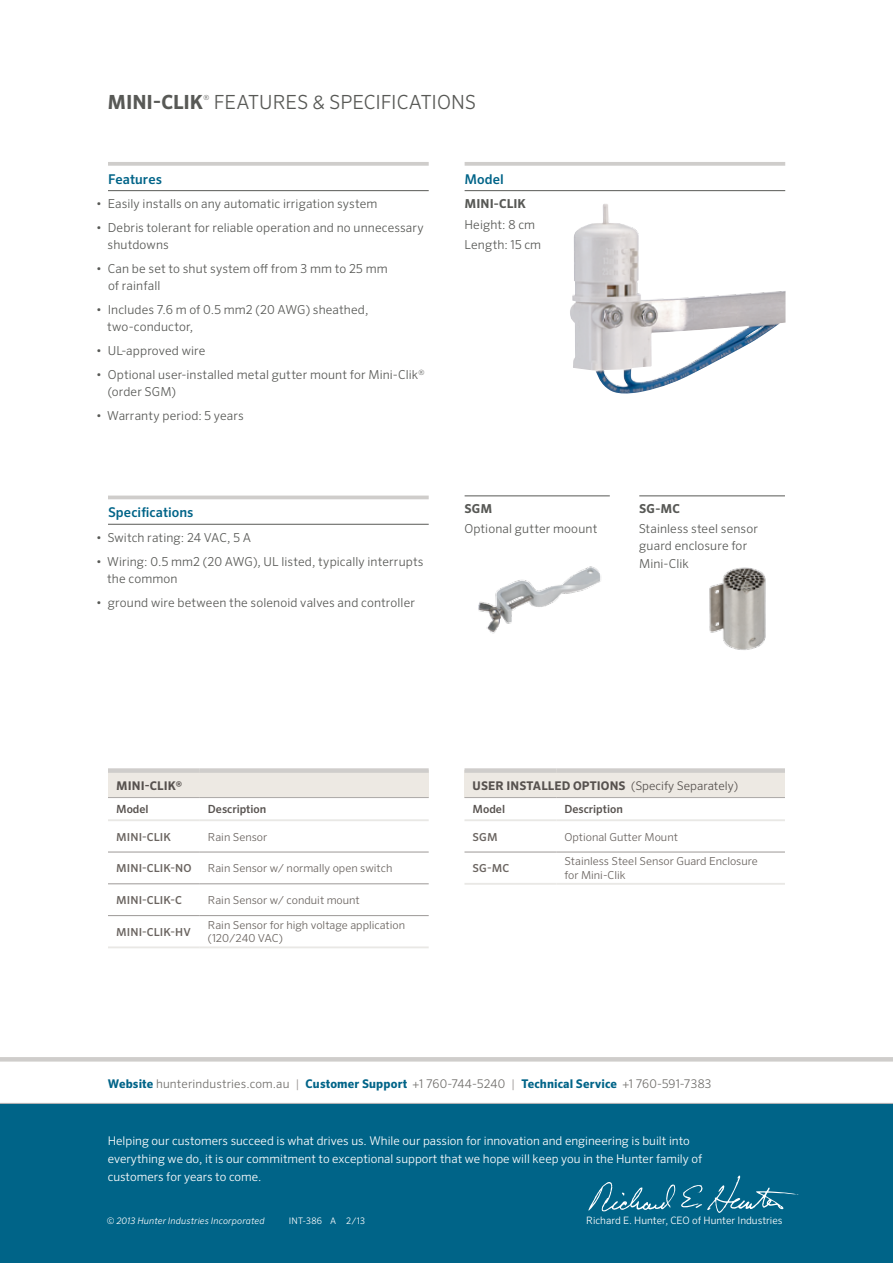
<style>
.page{position:relative;width:893px;height:1263px;background:#fff}
.page>*{position:absolute;margin:0;border:0;box-sizing:border-box;transform-origin:0 0}
.t1{font:300 19.5px "Sero Pro";color:#585956}
.t2{font:700 19.5px "Sero Pro";color:#585956}
.t3{font:500 13.5px "Sero Pro";letter-spacing:.005em;color:#006488}
.t4{font:300 12.3px/17.2px "Sero Pro";letter-spacing:.01em;color:#585956}
.t5{font:700 12.3px "Sero Pro";letter-spacing:.005em;color:#585956}
.t6{font:300 12px/18px "Sero Pro";color:#fff}
.t7{font:300 12px "Sero Pro";letter-spacing:.01em;color:#716f6c}
.t8{font:700 12px "Sero Pro";letter-spacing:.01em;color:#57524f}
.t9{font:500 11.25px "Sero Pro";color:#57524f}
.t10{font:300 10.95px/13.5px "Sero Pro";color:#6a6460}
.t11{font:500 10.95px "Sero Pro";letter-spacing:.01em;color:#6a6460}
.t12{font:300 10.2px "Sero Pro";color:#fff}
.t13{font:italic 300 9px "Sero Pro";letter-spacing:.02em;color:#fff}
.t14{font:300 9px "Sero Pro";letter-spacing:.025em;color:#fff}
.t15{font:300 7.05px "Sero Pro";color:#585956}
.s1{font-weight:300}
.s2{font-weight:700;color:#006488}
.s3{color:#9c9896}
</style>
<div class="page">
<hr style="left:0;top:1057px;width:893px;height:4px;background:#cfcdcb">
<div style="left:0;top:1103px;width:893px;height:160px;background:#006488"></div>
<svg style="left:588px;top:1175px;width:211px;height:38px"></svg>
<hr style="left:0;top:1103px;width:893px;height:1px;background:#a7a9ac">
<svg style="left:465px;top:162px;width:320px;height:4px"></svg>
<hr style="left:465px;top:190px;width:320px;height:1px;background:#585956">
<hr style="left:465px;top:496px;width:145px;height:1px;background:#585956">
<hr style="left:639px;top:496px;width:146px;height:1px;background:#585956">
<img style="left:570px;top:204px;width:215px;height:190px">
<svg style="left:108px;top:162px;width:321px;height:4px"></svg>
<hr style="left:108px;top:190px;width:321px;height:1px;background:#585956">
<hr style="left:108px;top:496px;width:321px;height:3px;background:#cfcdcb">
<hr style="left:108px;top:524px;width:321px;height:1px;background:#585956">
<img style="left:709px;top:567px;width:57px;height:83px">
<img style="left:478px;top:566px;width:123px;height:68px">
<div style="left:108px;top:770px;width:321px;height:27px;background:#ede9e3"></div>
<hr style="left:108px;top:797px;width:92px;height:1px;background:#aca9a7">
<hr style="left:200px;top:797px;width:229px;height:1px;background:#aca9a7">
<hr style="left:108px;top:852px;width:92px;height:1px;background:#9c9896">
<hr style="left:200px;top:852px;width:229px;height:1px;background:#9c9896">
<hr style="left:108px;top:915px;width:92px;height:1px;background:#9c9896">
<hr style="left:200px;top:915px;width:229px;height:1px;background:#9c9896">
<hr style="left:108px;top:946px;width:92px;height:2px;background:#e9e8e5">
<hr style="left:200px;top:946px;width:229px;height:2px;background:#e9e8e5">
<div style="left:108px;top:768px;width:92px;height:5px;background:#cfcdcb"></div>
<div style="left:200px;top:768px;width:229px;height:5px;background:#cfcdcb"></div>
<hr style="left:108px;top:819px;width:92px;height:2px;background:#e9e8e5">
<hr style="left:200px;top:819px;width:229px;height:2px;background:#e9e8e5">
<hr style="left:108px;top:883px;width:92px;height:1px;background:#9c9896">
<hr style="left:200px;top:883px;width:229px;height:1px;background:#9c9896">
<div style="left:464px;top:770px;width:321px;height:27px;background:#ede9e3"></div>
<hr style="left:464px;top:797px;width:92px;height:1px;background:#aca9a7">
<hr style="left:556px;top:797px;width:229px;height:1px;background:#aca9a7">
<div style="left:464px;top:768px;width:92px;height:5px;background:#cfcdcb"></div>
<div style="left:556px;top:768px;width:229px;height:5px;background:#cfcdcb"></div>
<hr style="left:464px;top:819px;width:92px;height:2px;background:#e9e8e5">
<hr style="left:556px;top:819px;width:229px;height:2px;background:#e9e8e5">
<hr style="left:464px;top:852px;width:92px;height:1px;background:#9c9896">
<hr style="left:556px;top:852px;width:229px;height:1px;background:#9c9896">
<hr style="left:464px;top:883px;width:92px;height:2px;background:#e9e8e5">
<hr style="left:556px;top:883px;width:229px;height:2px;background:#e9e8e5">
<h1 class="t2" style="left:107px;top:90px;width:97px">Mini-Clik</h1>
<p class="t15" style="left:204px;top:94px;width:7px">®</p>
<h1 class="t1" style="left:214px;top:90px;width:149px">FEATURES &amp; Specific</h1>
<h1 class="t1" style="left:409px;top:90px;width:66px">ations</h1>
<p class="t3" style="left:108px;top:171px;width:55px">Features</p>
<p class="t4" style="left:96px;top:195px;width:283px">• Easily installs on any automatic irrigation system</p>
<p class="t4" style="left:108px;top:219px;width:318px;text-indent:-11px">• Debris tolerant for reliable operation and no unnecessary shutdowns</p>
<p class="t4" style="left:108px;top:260px;width:281px;text-indent:-12px">• Can be set to shut system off from 3 mm to 25 mm of rainfall</p>
<p class="t4" style="left:107px;top:301px;width:263px;text-indent:-11px">• Includes 7.6 m of 0.5 mm2 (20 AWG) sheathed, two-conductor,</p>
<p class="t4" style="left:96px;top:342px;width:111px">• UL-approved wire</p>
<p class="t4" style="left:108px;top:366px;width:318px;text-indent:-12px">• Optional user-installed metal gutter mount for Mini-Clik<sup>® </sup>(order SGM)</p>
<p class="t4" style="left:96px;top:407px;width:149px">• Warranty period: 5 years</p>
<p class="t3" style="left:108px;top:504px;width:87px">Specifications</p>
<p class="t4" style="left:96px;top:529px;width:155px">• Switch rating: 24 VAC, 5 A</p>
<p class="t4" style="left:107px;top:553px;width:318px;text-indent:-11px">• Wiring: 0.5 mm2 (20 AWG), UL listed, typically interrupts the common</p>
<p class="t4" style="left:96px;top:594px;width:320px">• ground wire between the solenoid valves and controller</p>
<p class="t3" style="left:464px;top:171px;width:41px">Model</p>
<p class="t5" style="left:465px;top:197px;width:62px">MINI-CLIK</p>
<p class="t4" style="left:464px;top:214px;width:78px;line-height:20.5px">Height: 8 cm<br>Length: 15 cm</p>
<p class="t5" style="left:464px;top:501px;width:29px">SGM</p>
<p class="t4" style="left:464px;top:520px;width:134px">Optional gutter moount</p>
<p class="t5" style="left:639px;top:501px;width:42px">SG-MC</p>
<p class="t4" style="left:639px;top:520px;width:121px">Stainless steel sensor guard enclosure for<br>Mini-Clik</p>
<p class="t8" style="left:116px;top:778px;width:8px">mini</p>
<p class="t8" style="left:145px;top:778px;width:39px">-cli k®</p>
<p class="t9" style="left:116px;top:802px;width:34px">Model</p>
<p class="t9" style="left:208px;top:802px;width:60px">Description</p>
<p class="t11" style="left:116px;top:830px;width:56px">MINI-CLIK</p>
<p class="t10" style="left:208px;top:830px;width:61px">Rain Sensor</p>
<p class="t11" style="left:116px;top:862px;width:77px">MINI-CLIK-NO</p>
<p class="t10" style="left:208px;top:861px;width:186px">Rain Sensor w/ normally open switch</p>
<p class="t11" style="left:116px;top:893px;width:67px">MINI-CLIK-C</p>
<p class="t10" style="left:208px;top:893px;width:153px">Rain Sensor w/ conduit mount</p>
<p class="t11" style="left:116px;top:925px;width:76px">MINI-CLIK-HV</p>
<p class="t10" style="left:208px;top:918px;width:199px">Rain Sensor for high voltage application (120/240 VAC)</p>
<p class="t8" style="left:473px;top:778px;width:267px">USER INSTALLED OPTIONS <span class="s1">(Specify Separately)</span></p>
<p class="t9" style="left:473px;top:802px;width:34px">Model</p>
<p class="t9" style="left:564px;top:802px;width:60px">Description</p>
<p class="t11" style="left:473px;top:830px;width:27px">SGM</p>
<p class="t10" style="left:564px;top:830px;width:115px">Optional Gutter Mount</p>
<p class="t11" style="left:473px;top:861px;width:38px">SG-MC</p>
<p class="t10" style="left:564px;top:854px;width:195px">Stainless Steel Sensor Guard Enclosure for Mini-Clik</p>
<p class="t7" style="left:108px;top:1076px;width:605px"><span class="s2">Website</span> hunterindustries.com.au <span class="s3">|</span> <span class="s2">Customer Support</span> +1 760-744-5240 <span class="s3">|</span> <span class="s2">Technical Service</span> +1 760-591-7383</p>
<p class="t6" style="left:108px;top:1131px;width:596px">Helping our customers succeed is what drives us. While our passion for innovation and engineering is built into everything we do, it is our commitment to exceptional support that we hope will keep you in the Hunter family of customers for years to come.</p>
<p class="t14" style="left:289px;top:1216px;width:78px">INT-386 A 2/13</p>
<p class="t13" style="left:107px;top:1215px;width:159px">© 2013 Hunter Industries Incorporated</p>
<p class="t12" style="left:586px;top:1215px;width:198px">Richard E. Hunter, CEO of Hunter Industries</p>
</div>
